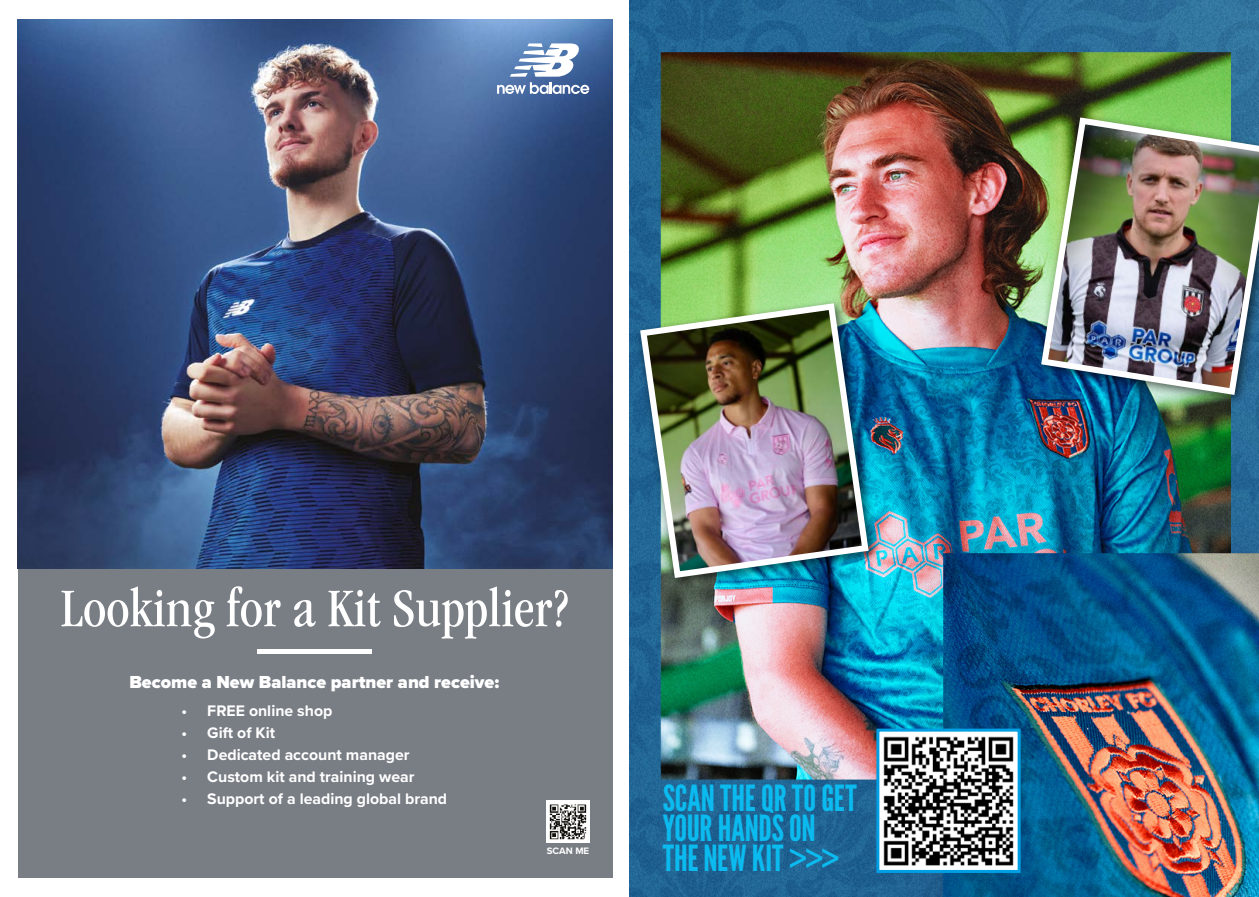
<style>
.page{position:relative;width:1259px;height:897px;background:#fff}
.page>*{position:absolute;margin:0;border:0;box-sizing:border-box;transform-origin:0 0}
.t1{font:condensed 56.1px "ITC Garamond Std";color:#fff}
.t2{font:35.85px/30px "League Gothic";color:#0bbbef}
.t3{font:900 18px "Proxima Nova";color:#fff}
.t4{font:700 15.9px "Proxima Nova";color:#fff}
.t5{font:700 9.6px "Proxima Nova";color:#fff}
</style>
<div class="page">
<img style="left:629px;top:0;width:630px;height:896px">
<img style="left:880px;top:732px;width:136px;height:136px">
<div style="left:876px;top:728px;width:144px;height:144px;border:3px solid #009fe3"></div>
<div style="left:1035px;top:112px;width:224px;height:294px;background:#000;opacity:.6"></div>
<img style="left:1037px;top:114px;width:222px;height:284px">
<div style="left:634px;top:297px;width:246px;height:292px;background:#000;opacity:.6"></div>
<img style="left:637px;top:300px;width:235px;height:281px">
<div style="left:18px;top:20px;width:594px;height:857px;background:#797e85"></div>
<img style="left:18px;top:20px;width:594px;height:548px">
<div style="left:257px;top:648px;width:114px;height:5px;background:#fff"></div>
<svg style="left:497px;top:43px;width:92px;height:52px;background:#8ca4c7"></svg>
<img style="left:547px;top:800px;width:42px;height:42px">
<h1 class="t1" style="left:61px;top:577px;width:509px">Looking for a Kit Supplier?</h1>
<p class="t3" style="left:129px;top:668px;width:371px">Become a New Balance partner and receive:</p>
<p class="t4" style="left:181px;top:698px;width:153px">• FREE online shop</p>
<p class="t4" style="left:181px;top:720px;width:95px">• Gift of Kit</p>
<p class="t4" style="left:181px;top:742px;width:230px">• Dedicated account manager</p>
<p class="t4" style="left:181px;top:764px;width:235px">• Custom kit and training wear</p>
<p class="t4" style="left:181px;top:786px;width:267px">• Support of a leading global brand</p>
<p class="t5" style="left:547px;top:843px;width:44px">SCAN ME</p>
<h2 class="t2" style="left:662px;top:783px;width:195px">SCAN THE QR TO GET<br>YOUR HANDS ON<br>THE NEW KIT &gt;&gt;&gt;</h2>
</div>
